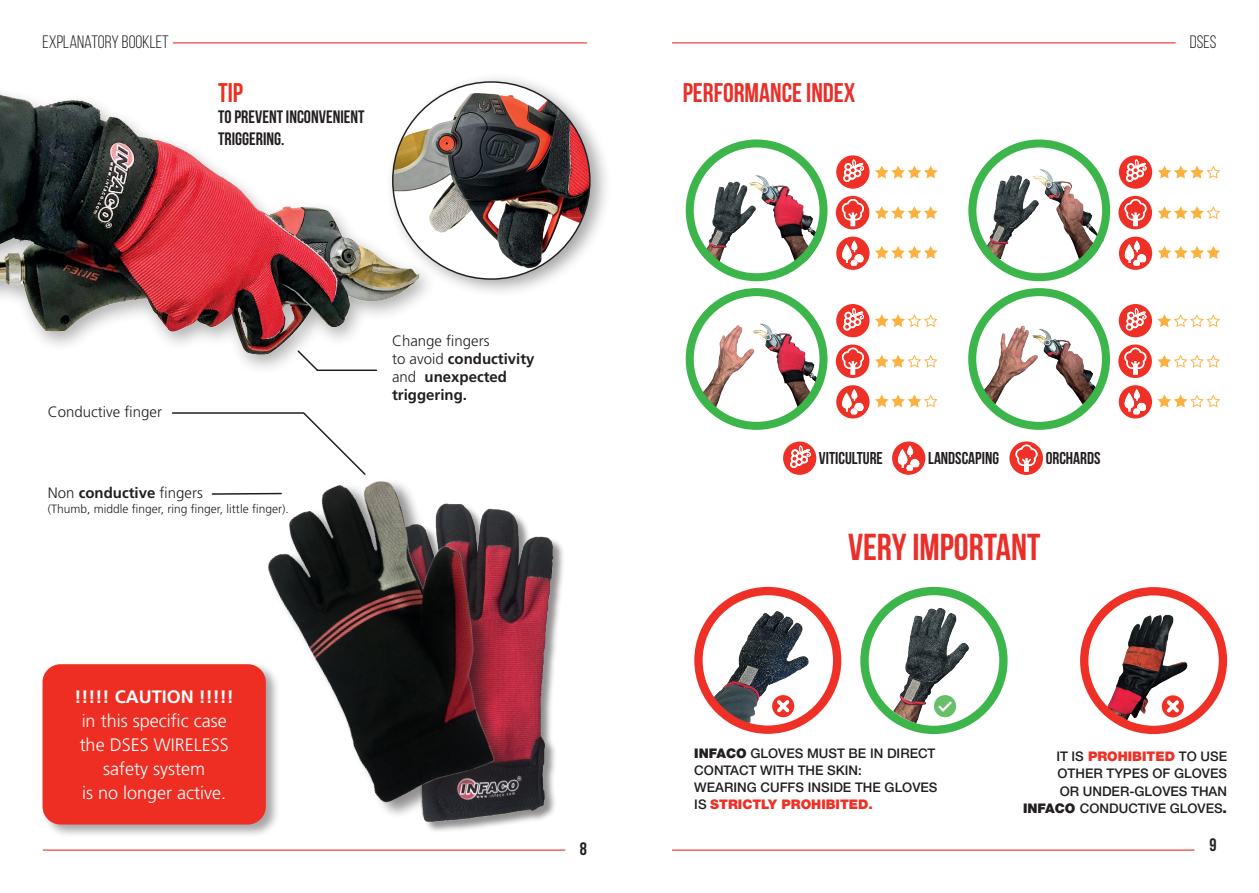
<style>
.page{position:relative;width:1259px;height:893px;background:#fff}
.page>*{position:absolute;margin:0;border:0;box-sizing:border-box;transform-origin:0 0}
.t1{font:700 37.5px "Bebas Neue";color:#ea2f29}
.t2{font:700 27px "Bebas Neue";color:#ea2f29}
.t3{font:700 27px "Bebas Neue";color:#ee2e22}
.t4{font:300 18px/24px "Frutiger Pro";color:#fff;text-align:center}
.t5{font:700 18px/21.6px "Bebas Neue";color:#231f20}
.t6{font:18px "Bebas Neue";color:#231f20}
.t7{font:700 18px "Frutiger Pro";color:#fff}
.t8{font:700 17.1px "Bebas Neue";color:#231f20}
.t9{font:700 15px/18px "Frutiger Pro";color:#231f20}
.t10{font:300 15px "Frutiger Pro";color:#231f20}
.t11{font:500 13.35px/17.1px "Helvetica Neue LT Std";color:#231f20}
.t12{font:300 12px "Frutiger Pro";color:#231f20}
.s1{font-weight:700}
.s2{font-weight:300}
.s3{font-weight:900}
.s4{font-weight:900;color:#ef3026}
</style>
<div class="page">
<hr style="left:43px;top:849px;width:522px;height:2px;background:#ea2f29">
<hr style="left:173px;top:42px;width:413px;height:1px;background:#ea2f29">
<hr style="left:672px;top:849px;width:522px;height:2px;background:#ea2f29">
<hr style="left:672px;top:42px;width:503px;height:1px;background:#ea2f29">
<img style="left:0;top:93px;width:419px;height:274px">
<img style="left:555px;top:541px;width:8px;height:109px">
<img style="left:268px;top:481px;width:287px;height:350px">
<svg style="left:303px;top:412px;width:63px;height:63px"></svg>
<svg style="left:211px;top:492px;width:72px;height:4px"></svg>
<hr style="left:173px;top:412px;width:131px;height:2px;background:#231f20">
<svg style="left:296px;top:349px;width:23px;height:22px"></svg>
<hr style="left:317px;top:369px;width:59px;height:2px;background:#231f20">
<div style="left:41px;top:661px;width:239px;height:177px;background:#231f20;opacity:.4"></div>
<div style="left:43px;top:664px;width:223px;height:160px;background:#ee2e22;border-radius:18px"></div>
<div style="left:385px;top:72px;width:227px;height:226px;background:#231f20;opacity:.4"></div>
<img style="left:393px;top:82px;width:197px;height:197px;border-radius:98px">
<svg style="left:968px;top:139px;width:142px;height:142px"></svg>
<svg style="left:1119px;top:155px;width:101px;height:34px"></svg>
<svg style="left:1118px;top:196px;width:102px;height:33px"></svg>
<svg style="left:1118px;top:237px;width:102px;height:33px"></svg>
<svg style="left:968px;top:288px;width:142px;height:142px"></svg>
<svg style="left:1118px;top:344px;width:102px;height:34px"></svg>
<svg style="left:1118px;top:385px;width:102px;height:33px"></svg>
<svg style="left:1118px;top:304px;width:102px;height:33px"></svg>
<svg style="left:685px;top:288px;width:142px;height:142px"></svg>
<svg style="left:835px;top:344px;width:34px;height:34px"></svg>
<svg style="left:836px;top:385px;width:33px;height:33px"></svg>
<svg style="left:836px;top:304px;width:33px;height:33px"></svg>
<svg style="left:875px;top:314px;width:62px;height:13px"></svg>
<svg style="left:875px;top:355px;width:62px;height:13px"></svg>
<svg style="left:875px;top:394px;width:62px;height:13px"></svg>
<svg style="left:685px;top:139px;width:142px;height:142px"></svg>
<svg style="left:835px;top:196px;width:34px;height:33px"></svg>
<svg style="left:836px;top:237px;width:33px;height:33px"></svg>
<svg style="left:875px;top:166px;width:62px;height:13px"></svg>
<svg style="left:875px;top:206px;width:62px;height:13px"></svg>
<svg style="left:875px;top:246px;width:62px;height:13px"></svg>
<svg style="left:1009px;top:441px;width:34px;height:34px"></svg>
<svg style="left:892px;top:441px;width:33px;height:34px"></svg>
<svg style="left:783px;top:441px;width:33px;height:34px"></svg>
<svg style="left:836px;top:155px;width:33px;height:34px"></svg>
<svg style="left:1080px;top:587px;width:147px;height:147px"></svg>
<svg style="left:860px;top:587px;width:147px;height:147px"></svg>
<svg style="left:694px;top:587px;width:147px;height:147px"></svg>
<h3 class="t6" style="left:43px;top:32px;width:127px">EXPLANATORY BOOKLET</h3>
<h3 class="t6" style="left:1189px;top:32px;width:28px">DSES</h3>
<h2 class="t3" style="left:218px;top:77px;width:26px">TIP</h2>
<h3 class="t5" style="left:218px;top:106px;width:148px">TO PREVENT INCONVENIENT<br>TRIGGERING.</h3>
<h2 class="t2" style="left:682px;top:77px;width:174px">PERFORMANCE INDEX</h2>
<p class="t10" style="left:48px;top:403px;width:116px">Conductive finger</p>
<p class="t10" style="left:48px;top:484px;width:157px">Non <span class="s1">conductive</span> fingers</p>
<p class="t12" style="left:48px;top:501px;width:242px">(Thumb, middle finger, ring finger, little finger).</p>
<h3 class="t7" style="left:75px;top:686px;width:161px">!!!!! CAUTION !!!!!</h3>
<h3 class="t4" style="left:80px;top:708px;width:151px">in this specific case the DSES WIRELESS safety system<br>is no longer active.</h3>
<p class="t9" style="left:392px;top:331px;width:144px"><span class="s2">Change fingers<br>to avoid</span> conductivity <span class="s2">and</span> unexpected triggering.</p>
<p class="t8" style="left:819px;top:449px;width:66px">VITICULTURE</p>
<p class="t8" style="left:928px;top:449px;width:72px">LANDSCAPING</p>
<p class="t8" style="left:1045px;top:449px;width:56px">ORCHARDS</p>
<h1 class="t1" style="left:848px;top:526px;width:194px">VERY IMPORTANT</h1>
<p class="t11" style="left:694px;top:744px;width:245px"><span class="s3">INFACO</span> GLOVES MUST BE IN DIRECT<br>CONTACT WITH THE SKIN:<br>WEARING CUFFS INSIDE THE GLOVES<br>IS <span class="s4">STRICTLY PROHIBITED.</span></p>
<p class="t11" style="left:1023px;top:748px;width:205px;text-align:right">IT IS <span class="s4">PROHIBITED</span> TO USE<br>OTHER TYPES OF GLOVES<br>OR UNDER-GLOVES THAN<br><span class="s3">INFACO</span> CONDUCTIVE GLOVES<span class="s3">.</span></p>
<h3 class="t5" style="left:580px;top:838px;width:9px">8</h3>
<h3 class="t5" style="left:1209px;top:834px;width:9px">9</h3>
</div>
